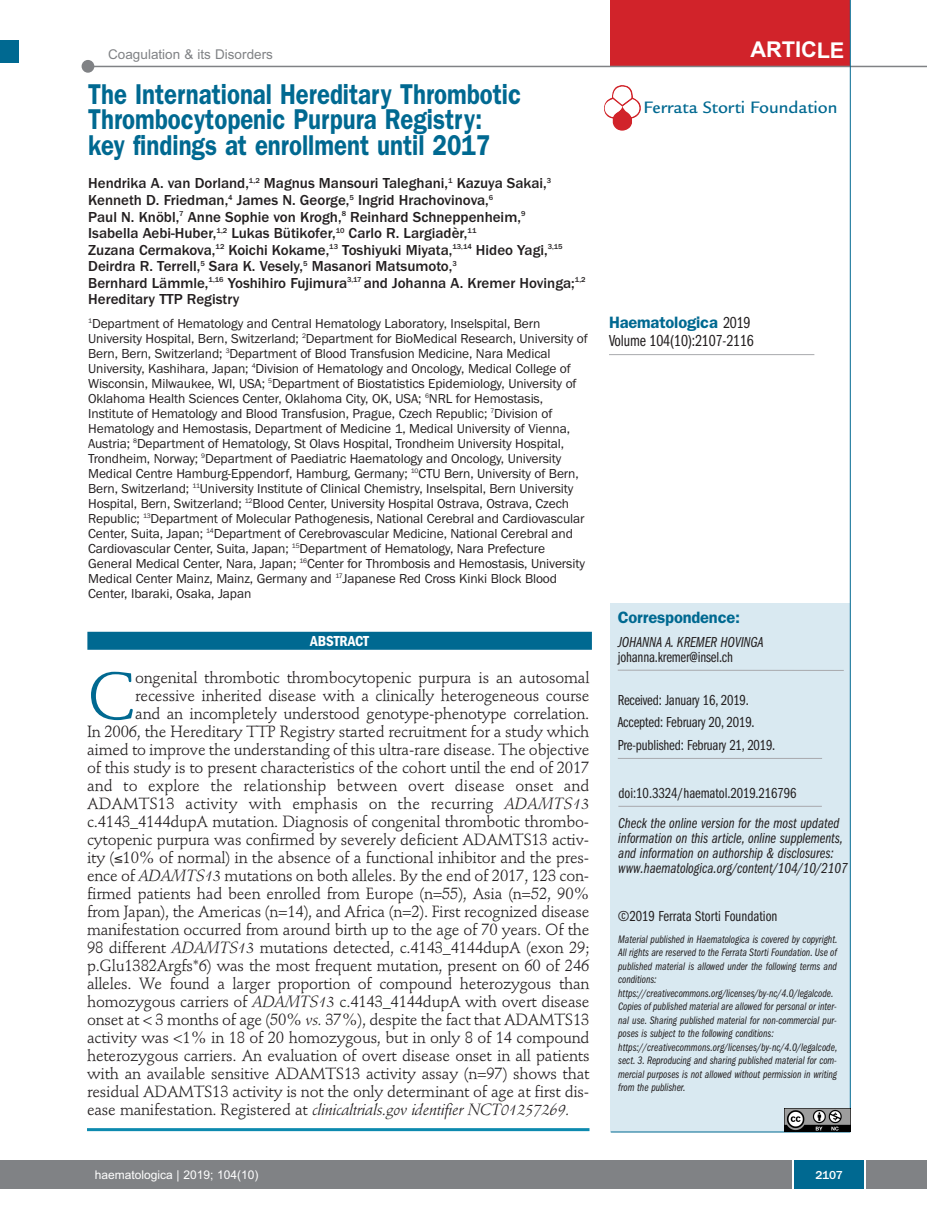
<style>
.page{position:relative;width:927px;height:1225px;background:#fff}
.page>*{position:absolute;margin:0;border:0;box-sizing:border-box;transform-origin:0 0}
.t1{font:66.45px "Stempel Schneidler";color:#006991}
.t2{font:600 28.8px/25.5px "Franklin Gothic";color:#006991;scale:.83 1}
.t3{font:700 21.75px "Arial";letter-spacing:-.01em;color:#fff}
.t4{font:500 18px "Legacy Sans";color:#006991}
.t5{font:600 16.5px "Franklin Gothic";letter-spacing:-.01em;color:#006991}
.t6{font:16.5px "Franklin Gothic Book Cmpr";letter-spacing:-.01em;color:#231f20}
.t7{font:16.05px "Stempel Schneidler";letter-spacing:-.015em;color:#231f20}
.t8{font:16.05px "Stempel Schneidler";letter-spacing:.005em;color:#231f20}
.t9{font:italic 16.05px "Stempel Schneidler";letter-spacing:-.015em;color:#231f20}
.t10{font:500 15px/16.5px "Franklin Gothic";color:#231f20}
.t11{font:15px/15px "Franklin Gothic Book Cmpr Ital";color:#231f20}
.t12{font:15px/22.5px "Franklin Gothic Book Cmpr";letter-spacing:-.01em;color:#231f20}
.t13{font:600 condensed 15px "Franklin Gothic";letter-spacing:-.005em;color:#fff}
.t14{font:13.5px/15px "Franklin Gothic";letter-spacing:-.01em;color:#231f20}
.t15{font:13.5px "Arial";color:#808285}
.t16{font:12px "Arial";color:#fff}
.t17{font:500 12px "Franklin Gothic";color:#fff}
.t18{font:11.25px/13.5px "Franklin Gothic Book Cmpr Ital";color:#231f20}
.s1{font-style:italic}
.s2{font-style:normal}
.s3{font-family:"Franklin Gothic Book Cmpr";font-weight:400;color:#231f20}
</style>
<div class="page">
<div style="left:18px;top:1160px;width:909px;height:28px;background:#808285"></div>
<div style="left:794px;top:1160px;width:70px;height:28px;background:#006991"></div>
<hr style="left:792px;top:1160px;width:2px;height:28px;background:#fff">
<hr style="left:864px;top:1160px;width:2px;height:28px;background:#fff">
<div style="left:611px;top:603px;width:239px;height:529px;background:#d9e9f1"></div>
<hr style="left:618px;top:758px;width:204px;height:1px;background:#a8a9ad">
<hr style="left:618px;top:670px;width:226px;height:1px;background:#a8a9ad">
<hr style="left:611px;top:1131px;width:239px;height:1px;background:#006991">
<hr style="left:609px;top:354px;width:205px;height:1px;background:#a8a9ad">
<div style="left:611px;top:0;width:239px;height:67px;background:#d1232a"></div>
<hr style="left:87px;top:66px;width:840px;height:1px;background:#808285">
<div style="left:82px;top:60px;width:12px;height:13px;background:#808285;border-radius:50%"></div>
<hr style="left:618px;top:806px;width:204px;height:1px;background:#a8a9ad">
<hr style="left:850px;top:0;width:1px;height:1131px;background:#006991">
<img style="left:785px;top:1108px;width:65px;height:23px">
<img style="left:604px;top:85px;width:37px;height:46px">
<div style="left:0;top:40px;width:19px;height:22px;background:#006991"></div>
<div style="left:0;top:1160px;width:18px;height:28px;background:#808285"></div>
<hr style="left:87px;top:1128px;width:502px;height:3px;background:#0d8aaf">
<div style="left:87px;top:632px;width:505px;height:18px;background:#006991"></div>
<p class="t15" style="left:108px;top:47px;width:166px">Coagulation &amp; its Disorders</p>
<h3 class="t3" style="left:751px;top:37px;width:95px">ARTICLE</h3>
<h2 class="t2" style="left:88px;top:84px;width:523px">The International Hereditary Thrombotic<br>Thrombocytopenic Purpura Registry: key findings at enrollment until 2017</h2>
<p class="t10" style="left:88px;top:175px;width:499px">Hendrika A. van Dorland,<sup>1,2</sup> Magnus Mansouri Taleghani,<sup>1</sup> Kazuya Sakai,<sup>3<br></sup>Kenneth D. Friedman,<sup>4</sup> James N. George,<sup>5</sup> Ingrid Hrachovinova,<sup>6<br></sup>Paul N. Knöbl,<sup>7</sup> Anne Sophie von Krogh,<sup>8</sup> Reinhard Schneppenheim,<sup>9<br></sup>Isabella Aebi-Huber,<sup>1,2</sup> Lukas Bütikofer,<sup>10</sup> Carlo R. Largiadèr,<sup>11<br></sup>Zuzana Cermakova,<sup>12</sup> Koichi Kokame,<sup>13</sup> Toshiyuki Miyata,<sup>13,14</sup> Hideo Yagi,<sup>3,15<br></sup>Deirdra R. Terrell,<sup>5</sup> Sara K. Vesely,<sup>5</sup> Masanori Matsumoto,<sup>3<br></sup>Bernhard Lämmle,<sup>1,16</sup> Yoshihiro Fujimura<sup>3,17</sup> and Johanna A. Kremer Hovinga;<sup>1,2<br></sup>Hereditary TTP Registry</p>
<p class="t14" style="left:88px;top:315px;width:501px"><sup>1</sup>Department of Hematology and Central Hematology Laboratory, Inselspital, Bern University Hospital, Bern, Switzerland; <sup>2</sup>Department for BioMedical Research, University of Bern, Bern, Switzerland; <sup>3</sup>Department of Blood Transfusion Medicine, Nara Medical University, Kashihara, Japan; <sup>4</sup>Division of Hematology and Oncology, Medical College of Wisconsin, Milwaukee, WI, USA; <sup>5</sup>Department of Biostatistics Epidemiology, University of Oklahoma Health Sciences Center, Oklahoma City, OK, USA; <sup>6</sup>NRL for Hemostasis, Institute of Hematology and Blood Transfusion, Prague, Czech Republic; <sup>7</sup>Division of Hematology and Hemostasis, Department of Medicine 1, Medical University of Vienna, Austria; <sup>8</sup>Department of Hematology, St Olavs Hospital, Trondheim University Hospital, Trondheim, Norway; <sup>9</sup>Department of Paediatric Haematology and Oncology, University Medical Centre Hamburg-Eppendorf, Hamburg, Germany; <sup>10</sup>CTU Bern, University of Bern, Bern, Switzerland; <sup>11</sup>University Institute of Clinical Chemistry, Inselspital, Bern University Hospital, Bern, Switzerland; <sup>12</sup>Blood Center, University Hospital Ostrava, Ostrava, Czech Republic; <sup>13</sup>Department of Molecular Pathogenesis, National Cerebral and Cardiovascular Center, Suita, Japan; <sup>14</sup>Department of Cerebrovascular Medicine, National Cerebral and Cardiovascular Center, Suita, Japan; <sup>15</sup>Department of Hematology, Nara Prefecture General Medical Center, Nara, Japan; <sup>16</sup>Center for Thrombosis and Hemostasis, University Medical Center Mainz, Mainz, Germany and <sup>17</sup>Japanese Red Cross Kinki Block Blood Center, Ibaraki, Osaka, Japan</p>
<p class="t13" style="left:310px;top:635px;width:60px">ABSTRACT</p>
<h1 class="t1" style="left:87px;top:669px;width:51px">C</h1>
<p class="t7" style="left:135px;top:671px;width:456px">ongenital thrombotic thrombocytopenic purpura is an autosomal</p>
<p class="t7" style="left:135px;top:689px;width:456px">recessive inherited disease with a clinically heterogeneous course</p>
<p class="t7" style="left:135px;top:707px;width:456px">and an incompletely understood genotype-phenotype correlation.</p>
<p class="t7" style="left:87px;top:725px;width:504px">In 2006, the Hereditary TTP Registry started recruitment for a study which</p>
<p class="t7" style="left:87px;top:743px;width:504px">aimed to improve the understanding of this ultra-rare disease. The objective</p>
<p class="t7" style="left:87px;top:761px;width:504px">of this study is to present characteristics of the cohort until the end of 2017</p>
<p class="t8" style="left:87px;top:779px;width:504px">and to explore the relationship between overt disease onset and</p>
<p class="t8" style="left:87px;top:797px;width:504px">ADAMTS13 activity with emphasis on the recurring <span class="s1">ADAMTS13</span></p>
<p class="t7" style="left:87px;top:815px;width:504px">c.4143_4144dupA mutation. Diagnosis of congenital thrombotic thrombo-</p>
<p class="t7" style="left:87px;top:833px;width:504px">cytopenic purpura was confirmed by severely deficient ADAMTS13 activ-</p>
<p class="t7" style="left:87px;top:851px;width:504px">ity (≤10% of normal) in the absence of a functional inhibitor and the pres-</p>
<p class="t7" style="left:87px;top:869px;width:504px">ence of <span class="s1">ADAMTS13</span> mutations on both alleles. By the end of 2017, 123 con-</p>
<p class="t7" style="left:87px;top:887px;width:504px">firmed patients had been enrolled from Europe (n=55), Asia (n=52, 90%</p>
<p class="t7" style="left:87px;top:905px;width:504px">from Japan), the Americas (n=14), and Africa (n=2). First recognized disease</p>
<p class="t7" style="left:87px;top:923px;width:504px">manifestation occurred from around birth up to the age of 70 years. Of the</p>
<p class="t7" style="left:87px;top:941px;width:504px">98 different <span class="s1">ADAMTS13</span> mutations detected, c.4143_4144dupA (exon 29;</p>
<p class="t7" style="left:87px;top:959px;width:504px">p.Glu1382Argfs*6) was the most frequent mutation, present on 60 of 246</p>
<p class="t7" style="left:87px;top:977px;width:504px">alleles. We found a larger proportion of compound heterozygous than</p>
<p class="t7" style="left:87px;top:995px;width:504px">homozygous carriers of <span class="s1">ADAMTS13</span> c.4143_4144dupA with overt disease</p>
<p class="t7" style="left:87px;top:1013px;width:504px">onset at &lt; 3 months of age (50% <span class="s1">vs.</span> 37%), despite the fact that ADAMTS13</p>
<p class="t7" style="left:87px;top:1031px;width:504px">activity was &lt;1% in 18 of 20 homozygous, but in only 8 of 14 compound</p>
<p class="t7" style="left:87px;top:1049px;width:504px">heterozygous carriers. An evaluation of overt disease onset in all patients</p>
<p class="t7" style="left:87px;top:1067px;width:504px">with an available sensitive ADAMTS13 activity assay (n=97) shows that</p>
<p class="t7" style="left:87px;top:1085px;width:504px">residual ADAMTS13 activity is not the only determinant of age at first dis-</p>
<p class="t9" style="left:87px;top:1103px;width:484px"><span class="s2">ease manifestation. Registered at</span> clinicaltrials.gov identifier NCT01257269.</p>
<h3 class="t4" style="left:644px;top:101px;width:196px">Ferrata Storti Foundation</h3>
<p class="t5" style="left:609px;top:317px;width:143px">Haematologica <span class="s3">2019</span></p>
<p class="t6" style="left:609px;top:335px;width:146px">Volume 104(10):2107-2116</p>
<p class="t5" style="left:618px;top:612px;width:124px">Correspondence:</p>
<p class="t11" style="left:618px;top:635px;width:147px">JOHANNA A. KREMER HOVINGA</p>
<p class="t12" style="left:618px;top:646px;width:117px">johanna.kremer@insel.ch</p>
<p class="t12" style="left:618px;top:690px;width:159px">Received: January 16, 2019.<br>Accepted: February 20, 2019.<br>Pre-published: February 21, 2019.</p>
<p class="t12" style="left:618px;top:782px;width:180px">doi:10.3324/haematol.2019.216796</p>
<p class="t11" style="left:618px;top:817px;width:231px">Check the online version for the most updated information on this article, online supplements, and information on authorship &amp; disclosures: www.haematologica.org/content/104/10/2107</p>
<p class="t12" style="left:618px;top:906px;width:161px">©2019 Ferrata Storti Foundation</p>
<p class="t18" style="left:618px;top:933px;width:221px">Material published in Haematologica is covered by copyright.<br>All rights are reserved to the Ferrata Storti Foundation. Use of published material is allowed under the following terms and conditions: https://creativecommons.org/licenses/by-nc/4.0/legalcode.<br>Copies of published material are allowed for personal or inter&shy;nal use. Sharing published material for non-commercial pur&shy;poses is subject to the following conditions: https://creativecommons.org/licenses/by-nc/4.0/legalcode, sect. 3. Reproducing and sharing published material for com&shy;mercial purposes is not allowed without permission in writing from the publisher.</p>
<p class="t16" style="left:95px;top:1167px;width:165px">haematologica | 2019; 104(10)</p>
<p class="t17" style="left:815px;top:1167px;width:29px">2107</p>
</div>
